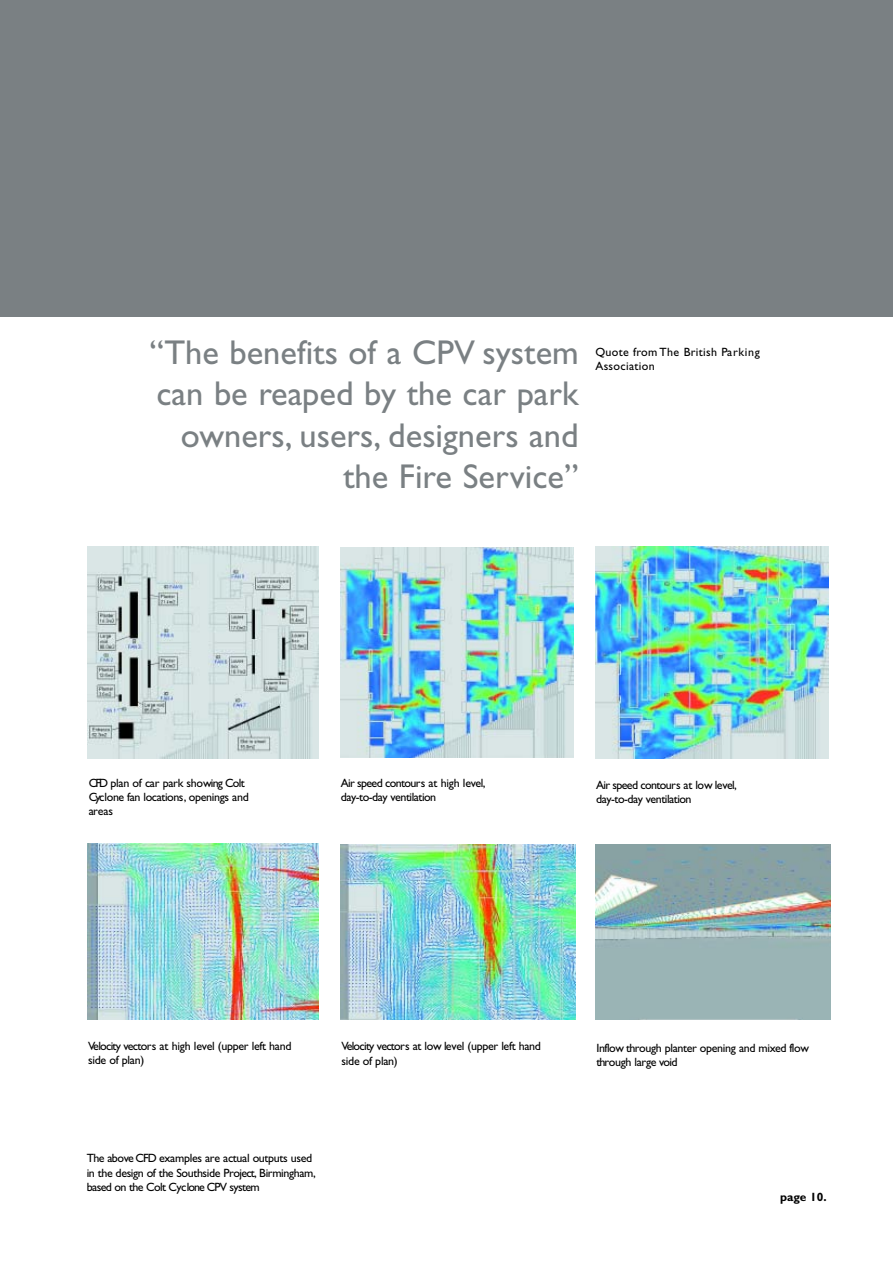
<style>
.page{position:relative;width:893px;height:1263px;background:#fff}
.page>*{position:absolute;margin:0;border:0;box-sizing:border-box;transform-origin:0 0}
.t1{font:34.5px/41.4px "Gill Sans";color:#7a8083;text-align:right}
.t2{font:12px/14.4px "Gill Sans";letter-spacing:-.03em;color:#000}
.t3{font:12px/14.4px "Gill Sans";letter-spacing:.03em;color:#000}
.t4{font:700 12px "Gill Sans";letter-spacing:-.005em;color:#000}
</style>
<div class="page">
<div style="left:0;top:0;width:893px;height:316px;background:#7a8083"></div>
<img style="left:88px;top:547px;width:231px;height:211px">
<img style="left:341px;top:547px;width:232px;height:211px">
<img style="left:595px;top:546px;width:234px;height:212px">
<img style="left:88px;top:844px;width:231px;height:175px">
<img style="left:340px;top:845px;width:235px;height:175px">
<img style="left:596px;top:844px;width:234px;height:176px">
<h1 class="t1" style="left:150px;top:335px;width:431px">“The benefits of a CPV system can be reaped by the car park owners, users, designers and the Fire Service”</h1>
<p class="t3" style="left:595px;top:345px;width:166px">Quote from The British Parking<br>Association</p>
<p class="t2" style="left:89px;top:776px;width:162px">CFD plan of car park showing Colt<br>Cyclone fan locations, openings and areas</p>
<p class="t2" style="left:341px;top:776px;width:146px">Air speed contours at high level, day-to-day ventilation</p>
<p class="t2" style="left:596px;top:779px;width:142px">Air speed contours at low level, day-to-day ventilation</p>
<p class="t2" style="left:88px;top:1040px;width:205px">Velocity vectors at high level (upper left hand side of plan)</p>
<p class="t2" style="left:341px;top:1040px;width:201px">Velocity vectors at low level (upper left hand side of plan)</p>
<p class="t2" style="left:596px;top:1041px;width:214px">Inflow through planter opening and mixed flow through large void</p>
<p class="t2" style="left:87px;top:1152px;width:231px">The above CFD examples are actual outputs used in the design of the Southside Project, Birmingham, based on the Colt Cyclone CPV system</p>
<p class="t4" style="left:780px;top:1193px;width:48px">page 10.</p>
</div>
